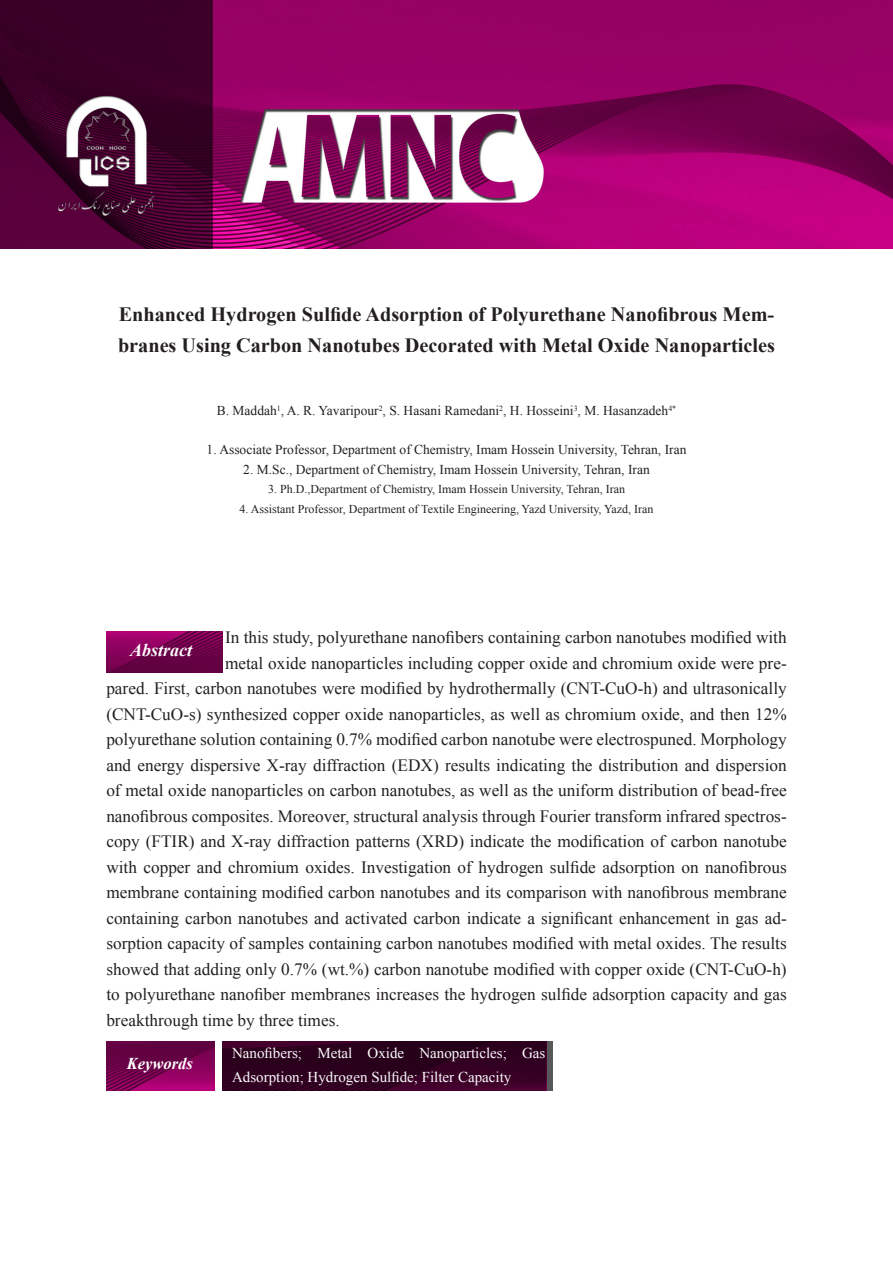
<style>
.page{position:relative;width:893px;height:1263px;background:#fff}
.page>*{position:absolute;margin:0;border:0;box-sizing:border-box;transform-origin:0 0}
.English{font:700 20.25px "Times New Roman";color:#231f20}
.t1{font:italic 700 18px "Times New Roman";color:#fcfcfc}
.English-2{font:17.25px/25.5px "Times New Roman";color:#231f20;text-align:justify}
.t2{font:italic 700 16.5px "Times New Roman";color:#fff}
.English-3{font:15px/24px "Times New Roman";color:#fafafa}
.English-4{font:13.5px "Times New Roman";color:#231f20}
.English-5{font:12px "Times New Roman";color:#231f20}
.English-6{font:7.8px "Times New Roman";color:#231f20}
</style>
<div class="page">
<img style="left:0;top:0;width:893px;height:249px">
<img style="left:106px;top:631px;width:116px;height:42px">
<img style="left:106px;top:1042px;width:108px;height:49px">
<svg style="left:546px;top:1042px;width:7px;height:49px"></svg>
<img style="left:222px;top:1042px;width:324px;height:49px">
<p class="English" style="left:119px;top:300px;width:657px">Enhanced Hydrogen Sulfide Adsorption of Polyurethane Nanofibrous Mem-</p>
<p class="English" style="left:118px;top:331px;width:658px">branes Using Carbon Nanotubes Decorated with Metal Oxide Nanoparticles</p>
<p class="English-6" style="left:379px;top:403px;width:5px">2</p>
<p class="English-6" style="left:499px;top:403px;width:5px">2</p>
<p class="English-6" style="left:574px;top:403px;width:5px">3</p>
<p class="English-6" style="left:668px;top:403px;width:9px">*4</p>
<p class="English-4" style="left:207px;top:441px;width:481px">1. Associate Professor, Department of Chemistry, Imam Hossein University, Tehran, Iran</p>
<p class="English-4" style="left:243px;top:460px;width:408px">2. M.Sc., Department of Chemistry, Imam Hossein University, Tehran, Iran</p>
<p class="English-5" style="left:268px;top:481px;width:358px">3. Ph D. .,Department of Chemistry, Imam Hossein University, Tehran, Iran</p>
<p class="English-5" style="left:240px;top:501px;width:415px">4. Assistant Professor, Department of Textile Engineering, Yazd University, Yazd, Iran</p>
<p class="English-6" style="left:277px;top:403px;width:5px">1</p>
<p class="English-4" style="left:217px;top:402px;width:453px">B. Maddah A, R. . Yavaripour .S, Hasani Ramedani H, . Hosseini M, . Hasanzadeh</p>
<p class="English-2" style="left:225px;top:624px;width:563px">In this study, polyurethane nanofibers containing carbon nanotubes modified with</p>
<p class="English-2" style="left:106px;top:675px;width:682px">pared. First, carbon nanotubes were modified by hydrothermally (CNT-CuO h- ) and ultrasonically</p>
<p class="t1" style="left:130px;top:637px;width:64px">Abstract</p>
<p class="English-2" style="left:225px;top:650px;width:563px">metal oxide nanoparticles including copper oxide and chromium oxide were pre-</p>
<p class="English-2" style="left:106px;top:701px;width:682px">(CNT-CuO s- ) synthesized copper oxide nanoparticles, as well as chromium oxide, and then 12% polyurethane solution containing 0.7% modified carbon nanotube were electrospuned. Morphology and energy dispersive X-ray diffraction (EDX) results indicating the distribution and dispersion of metal oxide nanoparticles on carbon nanotubes, as well as the uniform distribution of bead-free</p>
<p class="English-2" style="left:106px;top:828px;width:682px">copy (FTIR) and X-ray diffraction patterns (XRD) indicate the modification of carbon nanotube</p>
<p class="English-2" style="left:106px;top:803px;width:682px">nanofibrous composites. Moreover, structural analysis through Fourier transform infrared spectros-</p>
<p class="English-2" style="left:106px;top:854px;width:682px">with copper and chromium oxides. Investigation of hydrogen sulfide adsorption on nanofibrous membrane containing modified carbon nanotubes and its comparison with nanofibrous membrane</p>
<p class="English-2" style="left:106px;top:930px;width:682px">sorption capacity of samples containing carbon nanotubes modified with metal oxides. The results</p>
<p class="English-2" style="left:106px;top:905px;width:682px">containing carbon nanotubes and activated carbon indicate a significant enhancement in gas ad-</p>
<p class="English-2" style="left:106px;top:956px;width:682px">showed that adding only 0.7% (wt.%) carbon nanotube modified with copper oxide (CNT-CuO (h&shy;to polyurethane nanofiber membranes increases the hydrogen sulfide adsorption capacity and gas breakthrough time by three times.</p>
<p class="English-3" style="left:522px;top:1041px;width:25px">Gas</p>
<p class="English-3" style="left:232px;top:1041px;width:281px">Nanofibers;<br>Adsorption; Hydrogen Sulfide; Filter Capacity</p>
<p class="English-3" style="left:317px;top:1041px;width:36px">Metal</p>
<p class="English-3" style="left:367px;top:1041px;width:38px">Oxide</p>
<p class="English-3" style="left:419px;top:1041px;width:89px">Nanoparticles;</p>
<p class="t2" style="left:127px;top:1052px;width:67px">Keywords</p>
</div>
